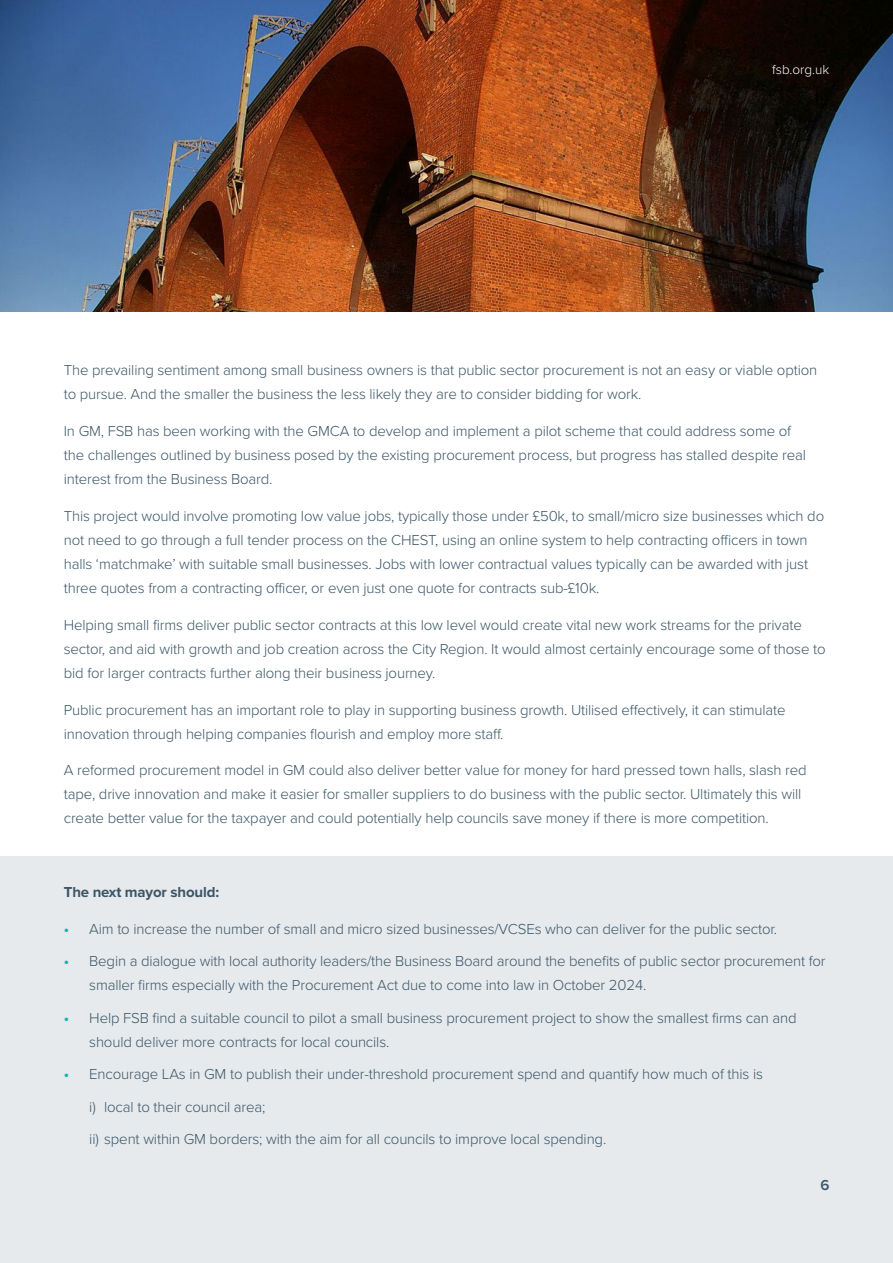
<style>
.page{position:relative;width:893px;height:1263px;background:#fff}
.page>*{position:absolute;margin:0;border:0;box-sizing:border-box;transform-origin:0 0}
.t1{font:300 15px/24px "Proxima Nova";letter-spacing:-.01em;color:#3b5566}
.t2{font:700 15px "Proxima Nova";letter-spacing:-.01em;color:#3b5566}
.t3{font:600 15px "Proxima Nova";color:#3b5566}
.t4{font:300 13.5px "Proxima Nova";color:#fff}
.s1{font-weight:700;color:#08babf}
</style>
<div class="page">
<div style="left:0;top:856px;width:893px;height:407px;background:#e6eaed"></div>
<img style="left:0;top:0;width:893px;height:311px">
<p class="t4" style="left:772px;top:60px;width:58px">fsb.org.uk</p>
<p class="t1" style="left:64px;top:358px;width:755px">The prevailing sentiment among small business owners is that public sector procurement is not an easy or viable option to pursue. And the smaller the business the less likely they are to consider bidding for work.</p>
<p class="t1" style="left:64px;top:418px;width:744px">In GM, FSB has been working with the GMCA to develop and implement a pilot scheme that could address some of the challenges outlined by business posed by the existing procurement process, but progress has stalled despite real interest from the Business Board.</p>
<p class="t1" style="left:64px;top:503px;width:762px">This project would involve promoting low value jobs, typically those under £50k, to small/micro size businesses which do not need to go through a full tender process on the CHEST, using an online system to help contracting officers in town halls ‘matchmake’ with suitable small businesses. Jobs with lower contractual values typically can be awarded with just three quotes from a contracting officer, or even just one quote for contracts sub-£10k.</p>
<p class="t1" style="left:64px;top:612px;width:763px">Helping small firms deliver public sector contracts at this low level would create vital new work streams for the private sector, and aid with growth and job creation across the City Region. It would almost certainly encourage some of those to bid for larger contracts further along their business journey.</p>
<p class="t1" style="left:64px;top:697px;width:723px">Public procurement has an important role to play in supporting business growth. Utilised effectively, it can stimulate innovation through helping companies flourish and employ more staff.</p>
<p class="t1" style="left:64px;top:757px;width:744px">A reformed procurement model in GM could also deliver better value for money for hard pressed town halls, slash red tape, drive innovation and make it easier for smaller suppliers to do business with the public sector. Ultimately this will create better value for the taxpayer and could potentially help councils save money if there is more competition.</p>
<p class="t2" style="left:64px;top:880px;width:157px">The next mayor should:</p>
<p class="t1" style="left:64px;top:916px;width:715px"><span class="s1">•</span> Aim to increase the number of small and micro sized businesses/VCSEs who can deliver for the public sector.</p>
<p class="t1" style="left:89px;top:948px;width:738px;text-indent:-26px"><span class="s1">•</span> Begin a dialogue with local authority leaders/the Business Board around the benefits of public sector procurement for smaller firms especially with the Procurement Act due to come into law in October 2024.</p>
<p class="t1" style="left:89px;top:1005px;width:709px;text-indent:-26px"><span class="s1">•</span> Help FSB find a suitable council to pilot a small business procurement project to show the smallest firms can and should deliver more contracts for local councils.</p>
<p class="t1" style="left:64px;top:1061px;width:701px"><span class="s1">•</span> Encourage LAs in GM to publish their under-threshold procurement spend and quantify how much of this is</p>
<p class="t1" style="left:89px;top:1094px;width:178px">i) local to their council area;</p>
<p class="t1" style="left:89px;top:1126px;width:518px">ii) spent within GM borders; with the aim for all councils to improve local spending.</p>
<p class="t3" style="left:820px;top:1173px;width:11px">6</p>
</div>
